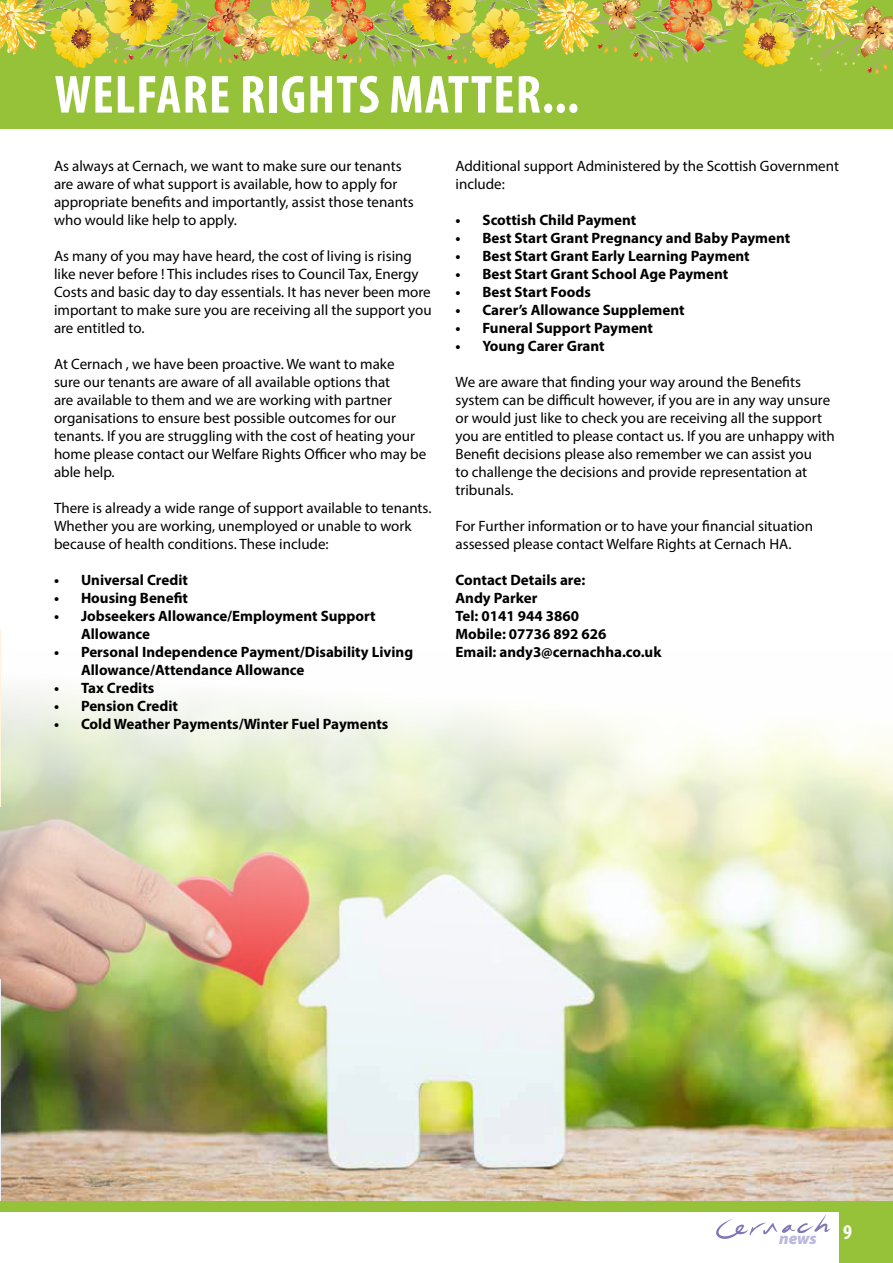
<style>
.page{position:relative;width:893px;height:1263px;background:#fff}
.page>*{position:absolute;margin:0;border:0;box-sizing:border-box;transform-origin:0 0}
.t1{font:700 condensed 54px "Myriad Pro";letter-spacing:.02em;color:#fff}
.t2{font:700 condensed 21px "Myriad Pro";color:#fff}
.t3{font:italic 900 16.65px "Myriad Pro";color:#bbb8dc}
.t4{font:15px/18px "Myriad Pro";color:#000}
.t5{font:700 15px/18px "Myriad Pro";color:#000}
</style>
<div class="page">
<svg style="left:716px;top:1215px;width:114px;height:24px"></svg>
<div style="left:839px;top:1209px;width:54px;height:54px;background:#96c23a"></div>
<div style="left:0;top:1200px;width:893px;height:12px;background:#96c23a"></div>
<div style="left:0;top:0;width:893px;height:128px;background:#96c23a"></div>
<img style="left:720px;top:39px;width:8px;height:4px">
<img style="left:742px;top:0;width:151px;height:74px">
<img style="left:720px;top:5px;width:30px;height:21px">
<img style="left:720px;top:0;width:22px;height:5px">
<img style="left:0;top:0;width:720px;height:68px">
<img style="left:230px;top:10px;width:70px;height:19px">
<img style="left:0;top:688px;width:893px;height:512px">
<hr style="left:0;top:629px;width:1px;height:177px;background:#fff4db">
<hr style="left:0;top:979px;width:1px;height:221px;background:#eeedf6">
<h1 class="t1" style="left:55px;top:61px;width:526px">WELFARE RIGHTS MATTER...</h1>
<p class="t4" style="left:54px;top:157px;width:361px">As always at Cernach, we want to make sure our tenants are aware of what support is available, how to apply for appropriate benefits and importantly, assist those tenants who would like help to apply.</p>
<p class="t4" style="left:54px;top:247px;width:379px">As many of you may have heard, the cost of living is rising like never before ! This includes rises to Council Tax, Energy Costs and basic day to day essentials. It has never been more important to make sure you are receiving all the support you are entitled to.</p>
<p class="t4" style="left:54px;top:355px;width:374px">At Cernach , we have been proactive. We want to make<br>sure our tenants are aware of all available options that<br>are available to them and we are working with partner organisations to ensure best possible outcomes for our tenants. If you are struggling with the cost of heating your home please contact our Welfare Rights Officer who may be able help.</p>
<p class="t4" style="left:54px;top:499px;width:379px">There is already a wide range of support available to tenants.<br>Whether you are working, unemployed or unable to work because of health conditions. These include:</p>
<p class="t5" style="left:54px;top:571px;width:135px">• Universal Credit</p>
<p class="t5" style="left:54px;top:589px;width:136px">• Housing Benefit</p>
<p class="t5" style="left:81px;top:607px;width:296px;text-indent:-27px">• Jobseekers Allowance/Employment Support<br>Allowance</p>
<p class="t5" style="left:81px;top:643px;width:334px;text-indent:-27px">• Personal Independence Payment/Disability Living<br>Allowance/Attendance Allowance</p>
<p class="t5" style="left:54px;top:679px;width:102px">• Tax Credits</p>
<p class="t5" style="left:54px;top:697px;width:126px">• Pension Credit</p>
<p class="t5" style="left:54px;top:715px;width:336px">• Cold Weather Payments/Winter Fuel Payments</p>
<p class="t4" style="left:455px;top:157px;width:385px">Additional support Administered by the Scottish Government include:</p>
<p class="t5" style="left:455px;top:211px;width:182px">• Scottish Child Payment</p>
<p class="t5" style="left:455px;top:229px;width:336px">• Best Start Grant Pregnancy and Baby Payment</p>
<p class="t5" style="left:455px;top:247px;width:296px">• Best Start Grant Early Learning Payment</p>
<p class="t5" style="left:455px;top:265px;width:274px">• Best Start Grant School Age Payment</p>
<p class="t5" style="left:455px;top:283px;width:137px">• Best Start Foods</p>
<p class="t5" style="left:455px;top:301px;width:231px">• Carer’s Allowance Supplement</p>
<p class="t5" style="left:455px;top:319px;width:199px">• Funeral Support Payment</p>
<p class="t5" style="left:455px;top:337px;width:151px">• Young Carer Grant</p>
<p class="t4" style="left:455px;top:373px;width:381px">We are aware that finding your way around the Benefits system can be difficult however, if you are in any way unsure or would just like to check you are receiving all the support you are entitled to please contact us. If you are unhappy with Benefit decisions please also remember we can assist you<br>to challenge the decisions and provide representation at tribunals.</p>
<p class="t4" style="left:455px;top:517px;width:359px">For Further information or to have your financial situation assessed please contact Welfare Rights at Cernach HA.</p>
<p class="t5" style="left:455px;top:571px;width:207px">Contact Details are:<br>Andy Parker<br>Tel: 0141 944 3860<br>Mobile: 07736 892 626<br>Email: andy3@cernachha.co.uk</p>
<p class="t3" style="left:779px;top:1227px;width:39px">news</p>
<h2 class="t2" style="left:843px;top:1219px;width:10px">9</h2>
</div>
